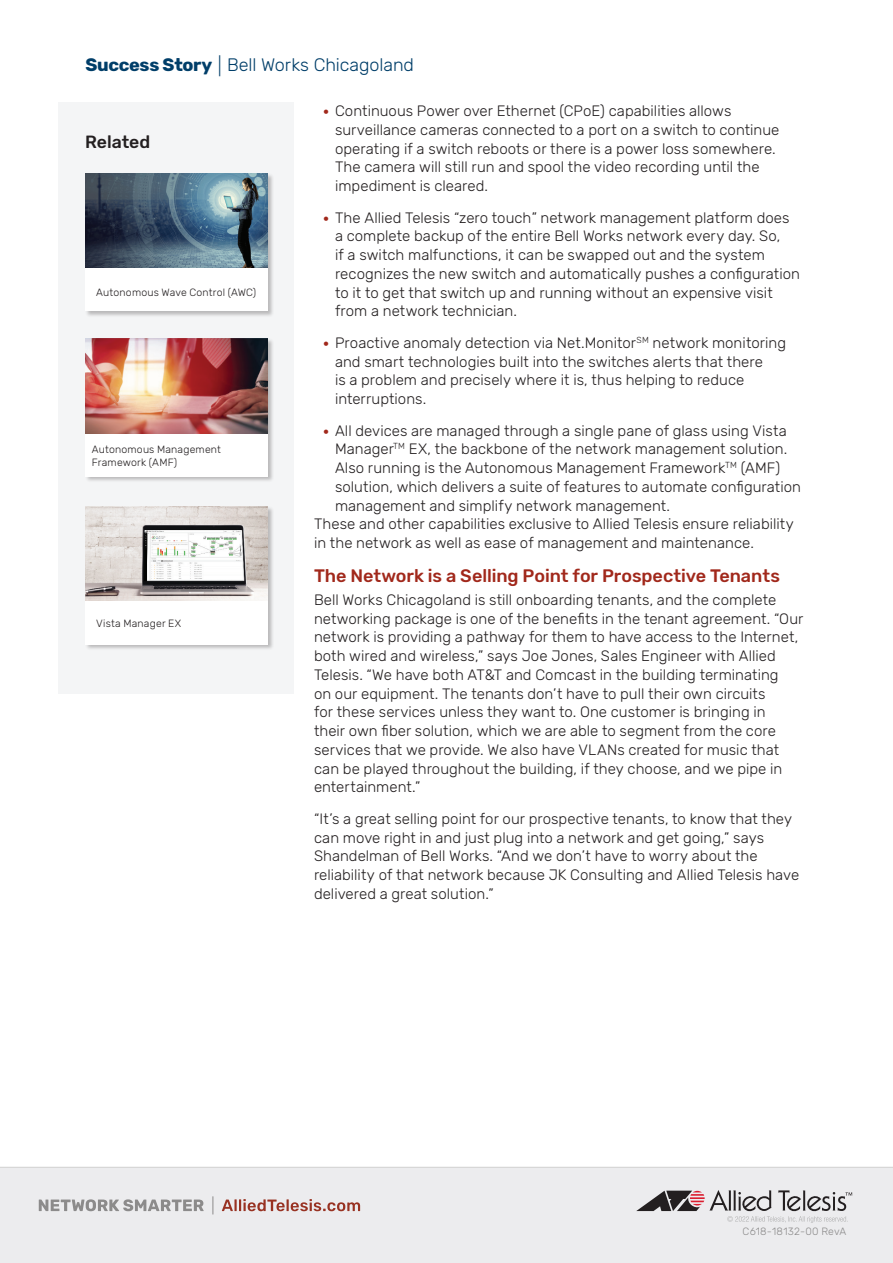
<style>
.page{position:relative;width:893px;height:1263px;background:#fff}
.page>*{position:absolute;margin:0;border:0;box-sizing:border-box;transform-origin:0 0}
.t1{font:500 18px "Rubik";letter-spacing:-.005em;color:#a1281b}
.t2{font:300 18px "Rubik";letter-spacing:-.005em;color:#003e69}
.t3{font:500 17.7px "Rubik";color:#231f20}
.t4{font:300 15px/18.8px "Rubik";color:#231f20}
.t5{font:300 10.5px/12.6px "Rubik";letter-spacing:.015em;color:#231f20}
.t6{font:300 10.5px "Rubik";letter-spacing:.025em;color:#8c8b8b}
.s1{font-weight:700}
.s2{font-family:"Gill Sans Std";font-size:21px}
.s3{font-family:"Helvetica Neue";font-weight:500;font-size:12px;color:#a1281b}
</style>
<div class="page">
<div style="left:0;top:1167px;width:893px;height:96px;background:#ececee"></div>
<svg style="left:222px;top:1199px;width:138px;height:12px;background:#cba4a0"></svg>
<svg style="left:39px;top:1196px;width:174px;height:24px;background:#d2d2d4"></svg>
<svg style="left:636px;top:1190px;width:216px;height:33px;background:#bebbbd"></svg>
<div style="left:58px;top:102px;width:236px;height:591px;background:#f4f5f6"></div>
<div style="left:85px;top:506px;width:189px;height:144px;background:#231f20;opacity:.28"></div>
<div style="left:85px;top:507px;width:183px;height:137px;background:#fff"></div>
<img style="left:85px;top:507px;width:183px;height:94px">
<div style="left:85px;top:338px;width:189px;height:144px;background:#231f20;opacity:.28"></div>
<div style="left:85px;top:339px;width:183px;height:137px;background:#fff"></div>
<img style="left:85px;top:339px;width:183px;height:94px">
<div style="left:85px;top:173px;width:189px;height:144px;background:#231f20;opacity:.28"></div>
<div style="left:85px;top:174px;width:183px;height:137px;background:#fff"></div>
<img style="left:85px;top:174px;width:183px;height:94px">
<p class="t2" style="left:86px;top:55px;width:330px"><span class="s1">Success Story</span> <span class="s2">|</span> Bell Works Chicagoland</p>
<p class="t3" style="left:85px;top:132px;width:67px">Related</p>
<p class="t5" style="left:96px;top:286px;width:161px">Autonomous Wave Control (AWC)</p>
<p class="t5" style="left:92px;top:443px;width:131px">Autonomous Management<br>Framework (AMF)</p>
<p class="t5" style="left:96px;top:617px;width:87px">Vista Manager EX</p>
<p class="t4" style="left:335px;top:102px;width:446px;text-indent:-12px"><span class="s3">•</span> Continuous Power over Ethernet (CPoE) capabilities allows surveillance cameras connected to a port on a switch to continue operating if a switch reboots or there is a power loss somewhere.<br>The camera will still run and spool the video recording until the impediment is cleared.</p>
<p class="t4" style="left:335px;top:208px;width:466px;text-indent:-12px"><span class="s3">•</span> The Allied Telesis “zero touch” network management platform does a complete backup of the entire Bell Works network every day. So,<br>if a switch malfunctions, it can be swapped out and the system recognizes the new switch and automatically pushes a configuration to it to get that switch up and running without an expensive visit from a network technician.</p>
<p class="t4" style="left:335px;top:334px;width:453px;text-indent:-12px"><span class="s3">•</span> Proactive anomaly detection via Net.Monitor<sup>SM</sup> network monitoring and smart technologies built into the switches alerts that there<br>is a problem and precisely where it is, thus helping to reduce interruptions.</p>
<p class="t4" style="left:323px;top:421px;width:465px"><span class="s3">•</span> All devices are managed through a single pane of glass using Vista</p>
<p class="t4" style="left:335px;top:440px;width:454px">Manager<sup>TM</sup> EX, the backbone of the network management solution.</p>
<p class="t4" style="left:335px;top:459px;width:447px">Also running is the Autonomous Management Framework<sup>TM</sup> (AMF)</p>
<p class="t4" style="left:335px;top:478px;width:468px">solution, which delivers a suite of features to automate configuration</p>
<p class="t4" style="left:335px;top:496px;width:337px">management and simplify network management.</p>
<p class="t4" style="left:314px;top:515px;width:481px">These and other capabilities exclusive to Allied Telesis ensure reliability</p>
<p class="t4" style="left:314px;top:534px;width:441px">in the network as well as ease of management and maintenance.</p>
<p class="t1" style="left:314px;top:565px;width:467px">The Network is a Selling Point for Prospective Tenants</p>
<p class="t4" style="left:314px;top:591px;width:491px">Bell Works Chicagoland is still onboarding tenants, and the complete networking package is one of the benefits in the tenant agreement. “Our network is providing a pathway for them to have access to the Internet, both wired and wireless,” says Joe Jones, Sales Engineer with Allied Telesis. “We have both AT&amp;T and Comcast in the building terminating<br>on our equipment. The tenants don’t have to pull their own circuits<br>for these services unless they want to. One customer is bringing in<br>their own fiber solution, which we are able to segment from the core services that we provide. We also have VLANs created for music that can be played throughout the building, if they choose, and we pipe in entertainment.”</p>
<p class="t4" style="left:314px;top:810px;width:487px">“It’s a great selling point for our prospective tenants, to know that they can move right in and just plug into a network and get going,” says Shandelman of Bell Works. “And we don’t have to worry about the reliability of that network because JK Consulting and Allied Telesis have delivered a great solution.”</p>
<p class="t6" style="left:743px;top:1225px;width:105px">C618-18132-00 RevA</p>
</div>
